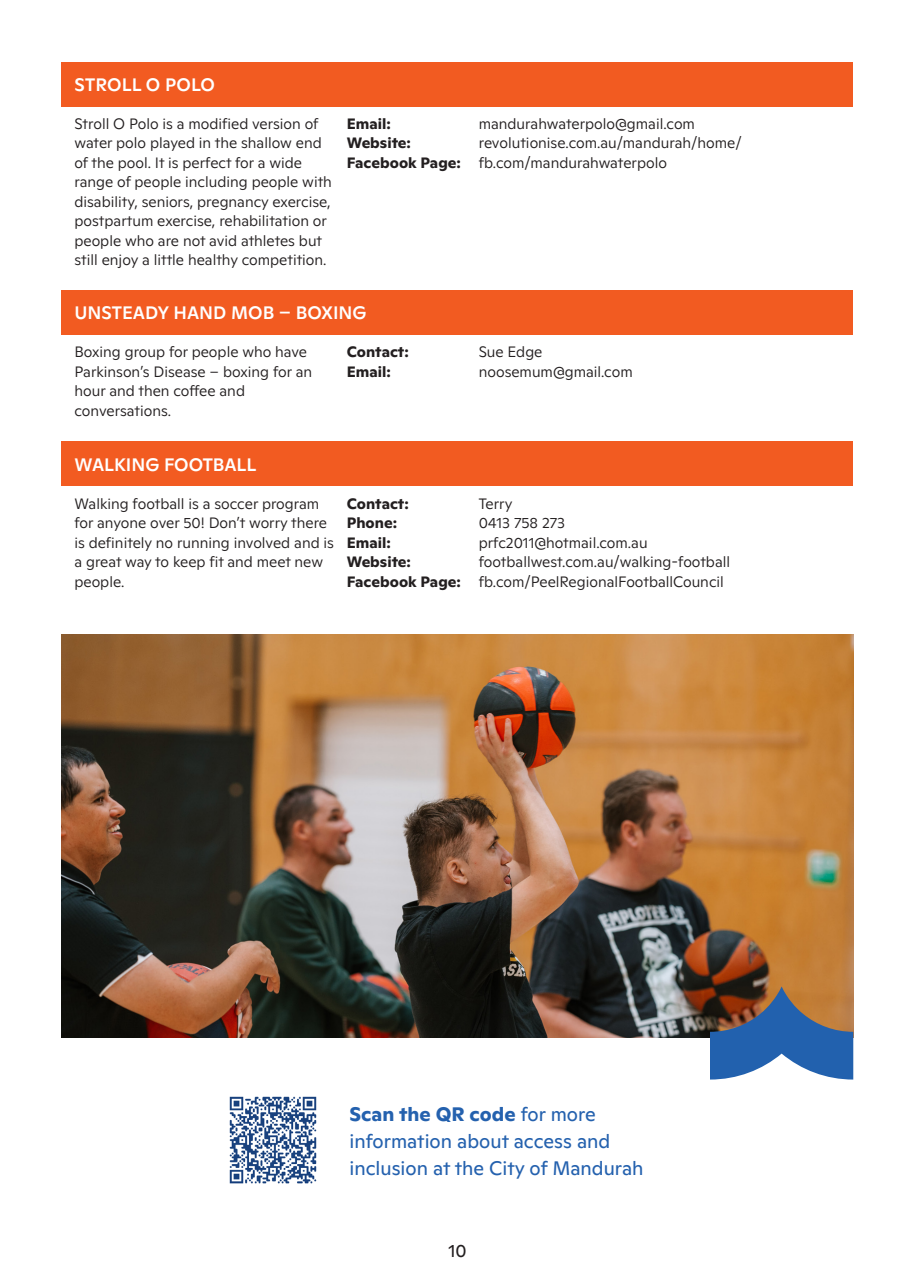
<style>
.page{position:relative;width:915px;height:1285px;background:#fff}
.page>*{position:absolute;margin:0;border:0;box-sizing:border-box;transform-origin:0 0}
.body{font:19.5px/27px "Ginto Normal";color:#2461ae}
.CLUB_names{font:500 18px "Ginto Normal";color:#fff}
.t1{font:18px "Ginto Normal";color:#231f20}
.body-2{font:300 15px/19.5px "Ginto Normal";color:#231f20}
.t2{font:700 15px/19.5px "Ginto Normal";color:#231f20}
.s1{font-weight:700}
</style>
<div class="page">
<div style="left:62px;top:62px;width:791px;height:44px;background:#f25b21"></div>
<div style="left:62px;top:290px;width:791px;height:44px;background:#f25b21"></div>
<div style="left:62px;top:441px;width:791px;height:45px;background:#f25b21"></div>
<img style="left:62px;top:634px;width:791px;height:403px">
<svg style="left:709px;top:986px;width:144px;height:93px;background:#5d6c86"></svg>
<img style="left:229px;top:1096px;width:88px;height:88px">
<p class="CLUB_names" style="left:74px;top:71px;width:142px">STROLL O POLO</p>
<p class="body-2" style="left:74px;top:113px;width:259px">Stroll O Polo is a modified version of water polo played in the shallow end of the pool. It is perfect for a wide range of people including people with disability, seniors, pregnancy exercise, postpartum exercise, rehabilitation or people who are not avid athletes but still enjoy a little healthy competition.</p>
<p class="t2" style="left:347px;top:112px;width:116px">Email:<br>Website:<br>Facebook Page:</p>
<p class="body-2" style="left:478px;top:113px;width:264px">mandurahwaterpolo@gmail.com revolutionise.com.au/mandurah/home/ fb.com/mandurahwaterpolo</p>
<p class="CLUB_names" style="left:74px;top:299px;width:293px">UNSTEADY HAND MOB – BOXING</p>
<p class="body-2" style="left:74px;top:341px;width:234px">Boxing group for people who have</p>
<p class="body-2" style="left:74px;top:360px;width:239px">Parkinson’s Disease – boxing for an</p>
<p class="body-2" style="left:74px;top:380px;width:172px">hour and then coffee and</p>
<p class="body-2" style="left:74px;top:399px;width:98px">conversations.</p>
<p class="t2" style="left:347px;top:341px;width:63px">Contact:<br>Email:</p>
<p class="body-2" style="left:478px;top:341px;width:155px">Sue Edge noosemum@gmail.com</p>
<p class="CLUB_names" style="left:74px;top:451px;width:183px">WALKING FOOTBALL</p>
<p class="body-2" style="left:74px;top:492px;width:246px">Walking football is a soccer program</p>
<p class="body-2" style="left:74px;top:512px;width:254px">for anyone over 50! Don’t worry there</p>
<p class="body-2" style="left:74px;top:531px;width:261px">is definitely no running involved and is</p>
<p class="body-2" style="left:74px;top:551px;width:250px">a great way to keep fit and meet new</p>
<p class="body-2" style="left:74px;top:570px;width:52px">people.</p>
<p class="t2" style="left:347px;top:492px;width:116px">Contact:<br>Phone:<br>Email:<br>Website:<br>Facebook Page:</p>
<p class="body-2" style="left:478px;top:492px;width:253px">Terry<br>0413 758 273 prfc2011@hotmail.com.au footballwest.com.au/walking-football fb.com/PeelRegionalFootballCouncil</p>
<p class="body" style="left:349px;top:1098px;width:295px"><span class="s1">Scan the QR code</span> for more information about access and inclusion at the City of Mandurah</p>
<p class="t1" style="left:448px;top:1236px;width:20px">10</p>
</div>
